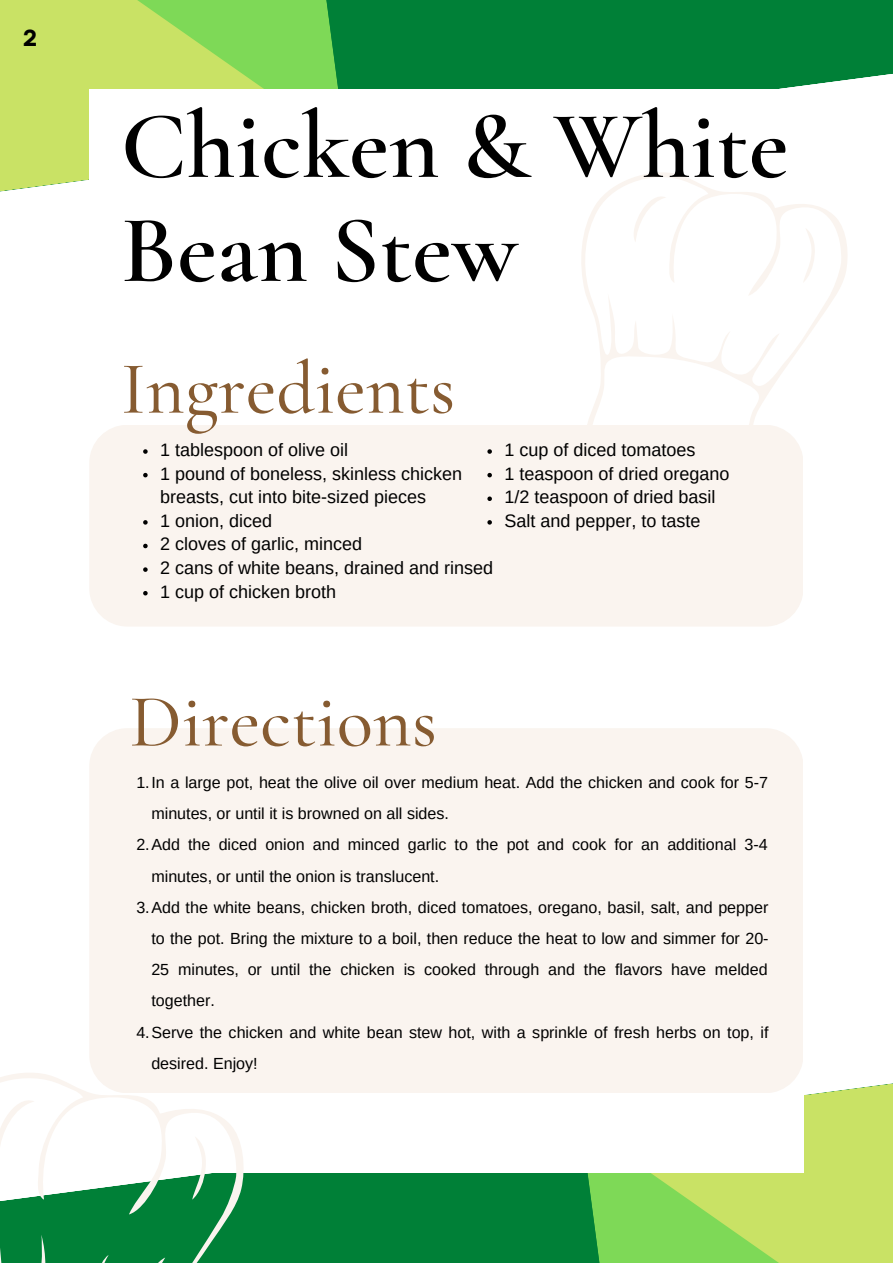
<style>
.page{position:relative;width:893px;height:1264px;background:#fff}
.page>*{position:absolute;margin:0;border:0;box-sizing:border-box;transform-origin:0 0}
.t1{font:600 96.45px/103.9px "Cormorant Garamond";color:#000}
.t2{font:500 75px "Cormorant Garamond";color:#865b31}
.t3{font:700 23.1px "Garet";color:#000}
.t4{font:18px/23.5px "Arimo";color:#000}
.t5{font:16.05px "Arimo";color:#000}
</style>
<div class="page">
<div style="left:246px;top:1173px;width:335px;height:89px;background:#008037"></div>
<div style="left:345px;top:0;width:547px;height:89px;background:#008037"></div>
<svg style="left:581px;top:1083px;width:311px;height:179px;background:#addc63"></svg>
<svg style="left:0;top:0;width:345px;height:192px;background:#aedd61"></svg>
<div style="left:89px;top:89px;width:714px;height:1083px;background:#fff"></div>
<div style="left:89px;top:728px;width:714px;height:364px;background:#faf4ef;border-radius:38px"></div>
<div style="left:89px;top:425px;width:714px;height:201px;background:#faf4ef;border-radius:38px"></div>
<svg style="left:581px;top:172px;width:266px;height:285px"></svg>
<svg style="left:0;top:1073px;width:246px;height:189px"></svg>
<svg style="left:143px;top:449px;width:5px;height:5px"></svg>
<svg style="left:143px;top:473px;width:5px;height:4px"></svg>
<svg style="left:143px;top:520px;width:5px;height:4px"></svg>
<svg style="left:143px;top:543px;width:5px;height:5px"></svg>
<svg style="left:143px;top:567px;width:5px;height:5px"></svg>
<svg style="left:143px;top:591px;width:5px;height:4px"></svg>
<svg style="left:487px;top:449px;width:5px;height:5px"></svg>
<svg style="left:487px;top:473px;width:5px;height:4px"></svg>
<svg style="left:487px;top:496px;width:5px;height:5px"></svg>
<svg style="left:487px;top:520px;width:5px;height:4px"></svg>
<h3 class="t3" style="left:23px;top:21px;width:16px">2</h3>
<h1 class="t1" style="left:121px;top:94px;width:669px">Chicken &amp; White<br>Bean Stew</h1>
<h2 class="t2" style="left:121px;top:343px;width:336px">Ingredients</h2>
<p class="t4" style="left:160px;top:438px;width:334px">1 tablespoon of olive oil<br>1 pound of boneless, skinless chicken breasts, cut into bite-sized pieces<br>1 onion, diced<br>2 cloves of garlic, minced<br>2 cans of white beans, drained and rinsed<br>1 cup of chicken broth</p>
<p class="t4" style="left:504px;top:438px;width:226px">1 cup of diced tomatoes<br>1 teaspoon of dried oregano<br>1/2 teaspoon of dried basil<br>Salt and pepper, to taste</p>
<h2 class="t2" style="left:130px;top:676px;width:309px">Directions</h2>
<p class="t5" style="left:136px;top:773px;width:633px">1.In a large pot, heat the olive oil over medium heat. Add the chicken and cook for 5-7</p>
<p class="t5" style="left:151px;top:804px;width:299px">minutes, or until it is browned on all sides.</p>
<p class="t5" style="left:136px;top:836px;width:632px">2.Add the diced onion and minced garlic to the pot and cook for an additional 3-4</p>
<p class="t5" style="left:151px;top:867px;width:289px">minutes, or until the onion is translucent.</p>
<p class="t5" style="left:136px;top:898px;width:633px">3.Add the white beans, chicken broth, diced tomatoes, oregano, basil, salt, and pepper</p>
<p class="t5" style="left:151px;top:929px;width:618px">to the pot. Bring the mixture to a boil, then reduce the heat to low and simmer for 20-</p>
<p class="t5" style="left:151px;top:960px;width:617px">25 minutes, or until the chicken is cooked through and the flavors have melded</p>
<p class="t5" style="left:151px;top:991px;width:65px">together.</p>
<p class="t5" style="left:136px;top:1023px;width:633px">4.Serve the chicken and white bean stew hot, with a sprinkle of fresh herbs on top, if</p>
<p class="t5" style="left:151px;top:1054px;width:108px">desired. Enjoy!</p>
</div>
